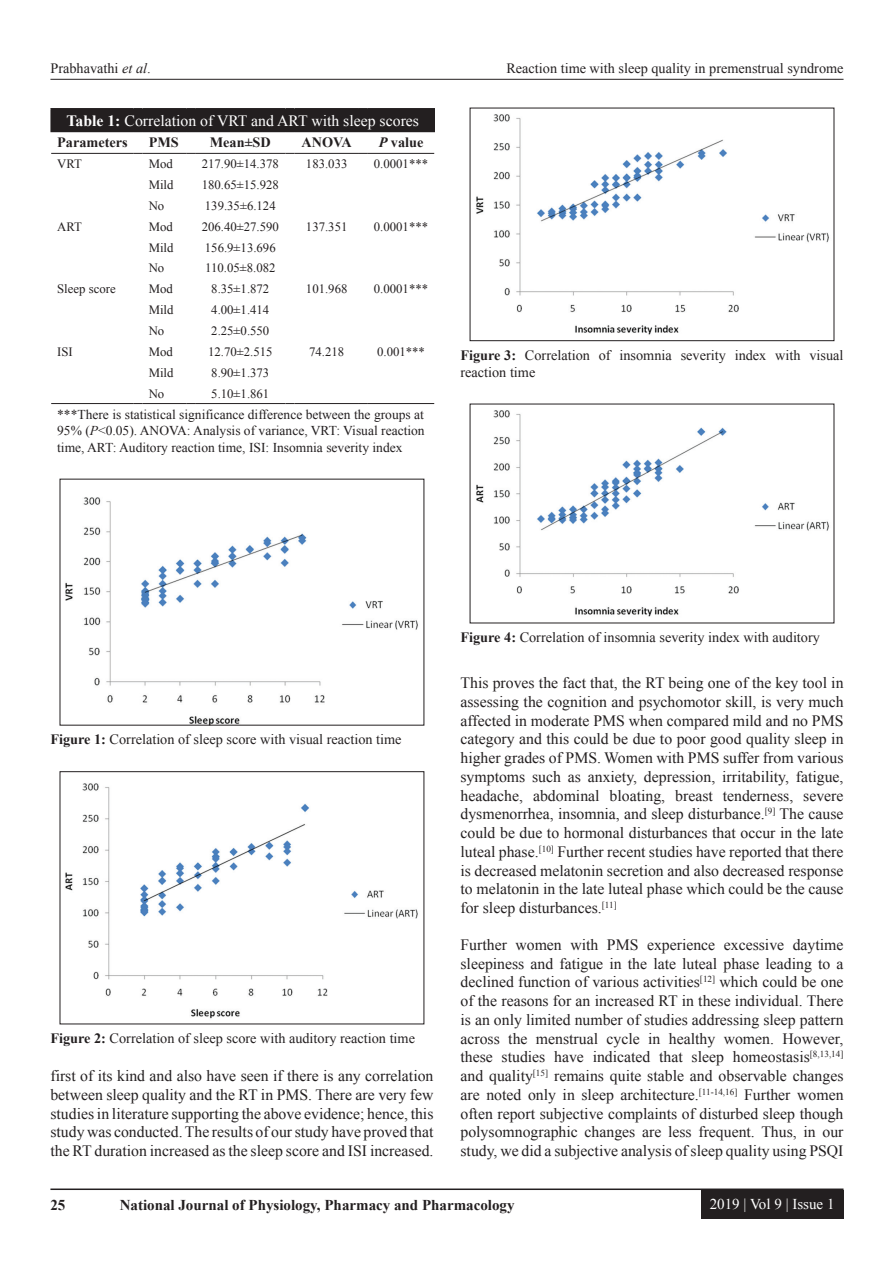
<style>
.page{position:relative;width:894px;height:1263px;background:#fff}
.page>*{position:absolute;margin:0;border:0;box-sizing:border-box;transform-origin:0 0}
.TX{font:15.75px/18.8px "Times New Roman";color:#231f20;text-align:justify}
.TT{font:15.75px "Times New Roman";color:#fff}
.RF{font:700 15px "Times New Roman";color:#231f20}
.RF_VOL{font:15px "Times New Roman";color:#fff}
.FGC{font:14.25px/17.2px "Times New Roman";color:#231f20}
.TCH{font:700 14.25px "Times New Roman";color:#231f20}
.TFN{font:13.5px/16.5px "Times New Roman";color:#231f20;text-align:justify}
.TB{font:12.75px "Times New Roman";color:#231f20}
.TBB{font:12.75px "Times New Roman";color:#231f20}
.s1{font-style:italic}
.s2{font-weight:700}
</style>
<div class="page">
<hr style="left:50px;top:79px;width:793px;height:1px;background:#231f20">
<hr style="left:50px;top:1188px;width:793px;height:2px;background:#231f20">
<div style="left:700px;top:1190px;width:143px;height:28px;background:#231f20"></div>
<div style="left:51px;top:109px;width:383px;height:23px;background:#231f20"></div>
<hr style="left:50px;top:108px;width:84px;height:2px;background:#231f20">
<hr style="left:50px;top:110px;width:2px;height:21px;background:#231f20">
<hr style="left:143px;top:108px;width:43px;height:2px;background:#231f20">
<hr style="left:195px;top:108px;width:90px;height:2px;background:#231f20">
<hr style="left:294px;top:108px;width:65px;height:2px;background:#231f20">
<hr style="left:368px;top:108px;width:67px;height:2px;background:#231f20">
<hr style="left:433px;top:110px;width:2px;height:21px;background:#231f20">
<hr style="left:50px;top:131px;width:84px;height:1px;background:#231f20">
<hr style="left:368px;top:131px;width:67px;height:1px;background:#231f20">
<hr style="left:51px;top:153px;width:83px;height:1px;background:#231f20">
<hr style="left:143px;top:153px;width:43px;height:1px;background:#231f20">
<hr style="left:195px;top:153px;width:90px;height:1px;background:#231f20">
<hr style="left:294px;top:153px;width:65px;height:1px;background:#231f20">
<hr style="left:368px;top:153px;width:66px;height:1px;background:#231f20">
<hr style="left:51px;top:403px;width:83px;height:1px;background:#231f20">
<hr style="left:143px;top:403px;width:43px;height:1px;background:#231f20">
<hr style="left:195px;top:403px;width:90px;height:1px;background:#231f20">
<hr style="left:294px;top:403px;width:65px;height:1px;background:#231f20">
<hr style="left:368px;top:403px;width:66px;height:1px;background:#231f20">
<img style="left:65px;top:497px;width:353px;height:226px">
<img style="left:65px;top:783px;width:353px;height:236px">
<img style="left:476px;top:114px;width:353px;height:221px">
<div style="left:469px;top:108px;width:364px;height:233px;border:1px solid #231f20"></div>
<img style="left:476px;top:410px;width:353px;height:207px">
<p class="FGC" style="left:50px;top:59px;width:102px">Prabhavathi <span class="s1">et al</span>.</p>
<p class="FGC" style="left:506px;top:59px;width:338px">Reaction time with sleep quality in premenstrual syndrome</p>
<p class="TT" style="left:66px;top:110px;width:354px"><span class="s2">Table 1:</span> Correlation of VRT and ART with sleep scores</p>
<p class="TCH" style="left:57px;top:133px;width:72px">Parameters</p>
<p class="TCH" style="left:149px;top:133px;width:32px">PMS</p>
<p class="TCH" style="left:210px;top:133px;width:62px">Mean±SD</p>
<p class="TCH" style="left:301px;top:133px;width:52px">ANOVA</p>
<p class="TCH" style="left:378px;top:133px;width:46px"><span class="s1">P</span> value</p>
<p class="TB" style="left:57px;top:155px;width:26px">VRT</p>
<p class="TB" style="left:149px;top:155px;width:26px">Mod</p>
<p class="TB" style="left:202px;top:155px;width:79px">217.90±14.378</p>
<p class="TB" style="left:306px;top:155px;width:43px">183.033</p>
<p class="TB" style="left:374px;top:155px;width:56px">0.0001***</p>
<p class="TB" style="left:149px;top:176px;width:26px">Mild</p>
<p class="TB" style="left:202px;top:176px;width:79px">180.65±15.928</p>
<p class="TB" style="left:149px;top:197px;width:17px">No</p>
<p class="TB" style="left:205px;top:197px;width:72px">139.35±6.124</p>
<p class="TB" style="left:57px;top:218px;width:26px">ART</p>
<p class="TB" style="left:149px;top:218px;width:26px">Mod</p>
<p class="TB" style="left:202px;top:218px;width:79px">206.40±27.590</p>
<p class="TB" style="left:306px;top:218px;width:43px">137.351</p>
<p class="TB" style="left:374px;top:218px;width:56px">0.0001***</p>
<p class="TB" style="left:149px;top:239px;width:26px">Mild</p>
<p class="TB" style="left:205px;top:239px;width:72px">156.9±13.696</p>
<p class="TB" style="left:149px;top:260px;width:17px">No</p>
<p class="TB" style="left:205px;top:260px;width:72px">110.05±8.082</p>
<p class="TB" style="left:57px;top:280px;width:60px">Sleep score</p>
<p class="TB" style="left:149px;top:280px;width:26px">Mod</p>
<p class="TB" style="left:211px;top:280px;width:59px">8.35±1.872</p>
<p class="TB" style="left:306px;top:280px;width:43px">101.968</p>
<p class="TB" style="left:374px;top:280px;width:56px">0.0001***</p>
<p class="TB" style="left:149px;top:301px;width:26px">Mild</p>
<p class="TB" style="left:211px;top:301px;width:59px">4.00±1.414</p>
<p class="TB" style="left:149px;top:322px;width:17px">No</p>
<p class="TB" style="left:211px;top:322px;width:59px">2.25±0.550</p>
<p class="TB" style="left:57px;top:343px;width:17px">ISI</p>
<p class="TB" style="left:149px;top:343px;width:26px">Mod</p>
<p class="TB" style="left:208px;top:343px;width:66px">12.70±2.515</p>
<p class="TB" style="left:309px;top:343px;width:37px">74.218</p>
<p class="TB" style="left:377px;top:343px;width:49px">0.001***</p>
<p class="TB" style="left:149px;top:364px;width:26px">Mild</p>
<p class="TB" style="left:211px;top:364px;width:59px">8.90±1.373</p>
<p class="TBB" style="left:149px;top:385px;width:17px">No</p>
<p class="TBB" style="left:211px;top:385px;width:59px">5.10±1.861</p>
<p class="TFN" style="left:57px;top:406px;width:369px">***There is statistical significance difference between the groups at 95% (<span class="s1">P</span>&lt;0.05). ANOVA: Analysis of variance, VRT: Visual reaction time, ART: Auditory reaction time, ISI: Insomnia severity index</p>
<p class="FGC" style="left:460px;top:346px;width:384px"><span class="s2">Figure 3:</span> Correlation of insomnia severity index with visual reaction time</p>
<p class="FGC" style="left:50px;top:730px;width:352px"><span class="s2">Figure 1:</span> Correlation of sleep score with visual reaction time</p>
<p class="FGC" style="left:50px;top:1029px;width:366px"><span class="s2">Figure 2:</span> Correlation of sleep score with auditory reaction time</p>
<p class="TX" style="left:50px;top:1066px;width:384px">first of its kind and also have seen if there is any correlation between sleep quality and the RT in PMS. There are very few studies in literature supporting the above evidence; hence, this study was conducted. The results of our study have proved that the RT duration increased as the sleep score and ISI increased.</p>
<p class="FGC" style="left:460px;top:628px;width:361px"><span class="s2">Figure 4:</span> Correlation of insomnia severity index with auditory</p>
<p class="TX" style="left:460px;top:673px;width:384px">This proves the fact that, the RT being one of the key tool in assessing the cognition and psychomotor skill, is very much affected in moderate PMS when compared mild and no PMS category and this could be due to poor good quality sleep in higher grades of PMS. Women with PMS suffer from various symptoms such as anxiety, depression, irritability, fatigue, headache, abdominal bloating, breast tenderness, severe dysmenorrhea, insomnia, and sleep disturbance.<sup>[9]</sup> The cause could be due to hormonal disturbances that occur in the late luteal phase.<sup>[10]</sup> Further recent studies have reported that there is decreased melatonin secretion and also decreased response to melatonin in the late luteal phase which could be the cause for sleep disturbances.<sup>[11]</sup></p>
<p class="TX" style="left:460px;top:935px;width:384px">Further women with PMS experience excessive daytime sleepiness and fatigue in the late luteal phase leading to a declined function of various activities<sup>[12]</sup> which could be one of the reasons for an increased RT in these individual. There is an only limited number of studies addressing sleep pattern across the menstrual cycle in healthy women. However, these studies have indicated that sleep homeostasis<sup>[8,13,14] </sup>and quality<sup>[15]</sup> remains quite stable and observable changes are noted only in sleep architecture.<sup>[11-14,16]</sup> Further women often report subjective complaints of disturbed sleep though polysomnographic changes are less frequent. Thus, in our study, we did a subjective analysis of sleep quality using PSQI</p>
<p class="RF" style="left:50px;top:1194px;width:16px">25</p>
<p class="RF" style="left:120px;top:1194px;width:396px">National Journal of Physiology, Pharmacy and Pharmacology</p>
<p class="RF_VOL" style="left:709px;top:1194px;width:126px">2019 | Vol 9 | Issue 1</p>
</div>
